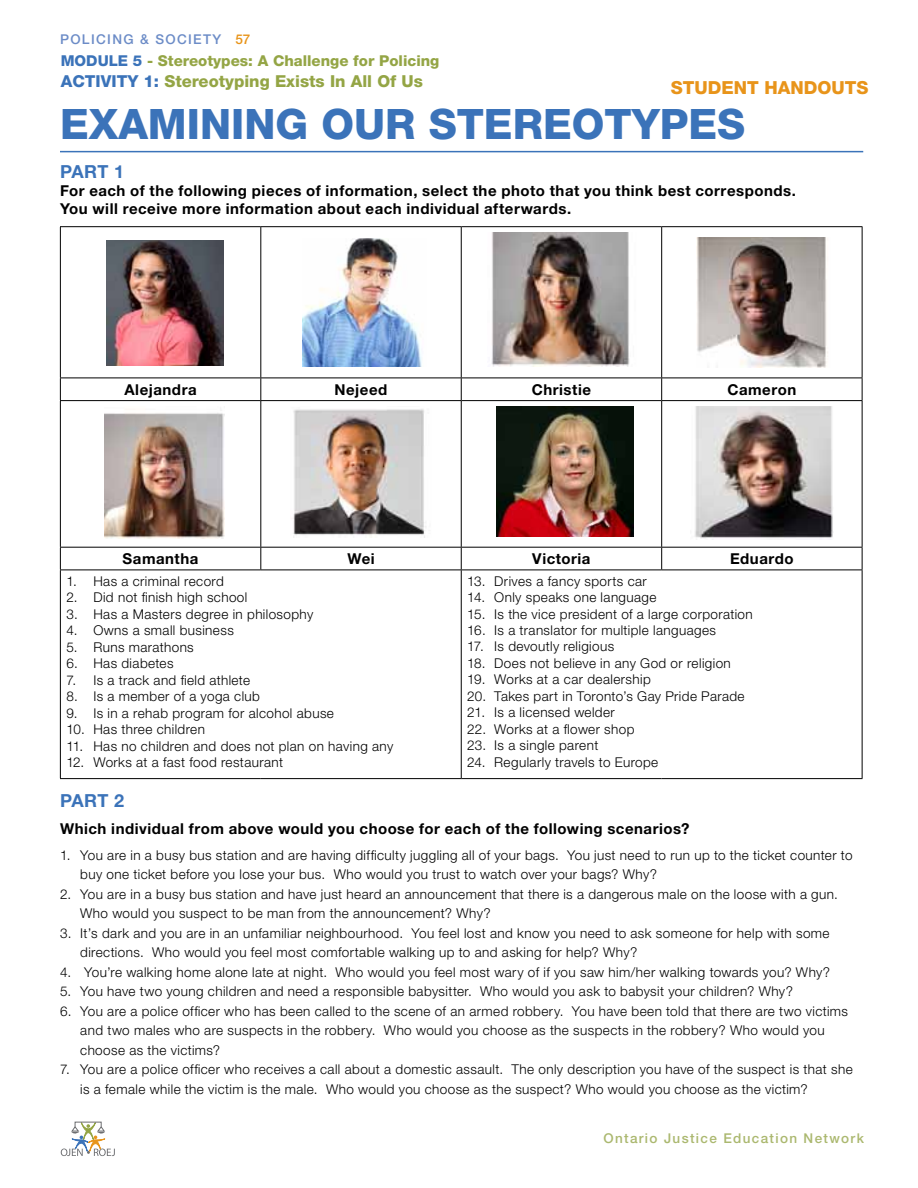
<style>
.page{position:relative;width:918px;height:1188px;background:#fff}
.page>*{position:absolute;margin:0;border:0;box-sizing:border-box;transform-origin:0 0}
.t1{font:800 42px "Helvetica Neue LT Std";color:#3b73b9}
.t2{font:800 18px "Helvetica Neue LT Std";color:#e8941a}
.t3{font:700 18px "Helvetica Neue LT Std";letter-spacing:.02em;color:#3b73b9}
.t4{font:800 16.5px "Helvetica Neue LT Std";color:#94a545}
.t5{font:800 16.5px "Helvetica Neue LT Std";color:#3b73b9}
.t6{font:700 15px/18px "Helvetica Neue LT Std";letter-spacing:.035em;color:#000}
.t7{font:800 15px "Helvetica Neue LT Std";color:#94a545}
.t8{font:300 13.5px/19.5px "Helvetica Neue LT Std";letter-spacing:.03em;color:#000}
.t9{font:500 13.5px "Helvetica Neue LT Std";letter-spacing:.1em;color:#abb86f}
.t10{font:500 13.5px "Helvetica Neue LT Std";letter-spacing:.1em;color:#6c8cc7}
.t11{font:500 13.5px "Helvetica Neue LT Std";color:#e8941a}
.s1{color:#3b73b9}
</style>
<div class="page">
<svg style="left:61px;top:1122px;width:54px;height:34px"></svg>
<hr style="left:60px;top:226px;width:201px;height:1px;background:#000">
<hr style="left:60px;top:227px;width:1px;height:151px;background:#000">
<hr style="left:261px;top:226px;width:200px;height:1px;background:#000">
<hr style="left:260px;top:227px;width:1px;height:151px;background:#000">
<hr style="left:461px;top:226px;width:201px;height:1px;background:#000">
<hr style="left:461px;top:227px;width:1px;height:151px;background:#000">
<hr style="left:662px;top:226px;width:200px;height:1px;background:#000">
<hr style="left:661px;top:227px;width:1px;height:151px;background:#000">
<hr style="left:862px;top:227px;width:1px;height:151px;background:#000">
<hr style="left:60px;top:378px;width:201px;height:1px;background:#000">
<svg style="left:60px;top:378px;width:1px;height:22px"></svg>
<hr style="left:261px;top:378px;width:200px;height:1px;background:#000">
<svg style="left:260px;top:378px;width:1px;height:22px"></svg>
<hr style="left:461px;top:378px;width:201px;height:1px;background:#000">
<svg style="left:461px;top:378px;width:1px;height:22px"></svg>
<hr style="left:662px;top:378px;width:200px;height:1px;background:#000">
<svg style="left:661px;top:378px;width:1px;height:22px"></svg>
<svg style="left:862px;top:378px;width:1px;height:22px"></svg>
<hr style="left:60px;top:400px;width:201px;height:1px;background:#000">
<hr style="left:60px;top:401px;width:1px;height:146px;background:#000">
<hr style="left:261px;top:400px;width:200px;height:1px;background:#000">
<hr style="left:260px;top:401px;width:1px;height:146px;background:#000">
<hr style="left:461px;top:400px;width:201px;height:1px;background:#000">
<hr style="left:461px;top:401px;width:1px;height:146px;background:#000">
<hr style="left:662px;top:400px;width:200px;height:1px;background:#000">
<hr style="left:661px;top:401px;width:1px;height:146px;background:#000">
<hr style="left:862px;top:401px;width:1px;height:146px;background:#000">
<hr style="left:60px;top:547px;width:201px;height:1px;background:#000">
<svg style="left:60px;top:548px;width:1px;height:22px"></svg>
<hr style="left:261px;top:547px;width:200px;height:1px;background:#000">
<svg style="left:260px;top:548px;width:1px;height:22px"></svg>
<hr style="left:461px;top:547px;width:201px;height:1px;background:#000">
<svg style="left:461px;top:548px;width:1px;height:22px"></svg>
<hr style="left:662px;top:547px;width:200px;height:1px;background:#000">
<svg style="left:661px;top:548px;width:1px;height:22px"></svg>
<svg style="left:862px;top:548px;width:1px;height:22px"></svg>
<hr style="left:60px;top:570px;width:201px;height:1px;background:#000">
<hr style="left:60px;top:570px;width:1px;height:208px;background:#000">
<hr style="left:261px;top:570px;width:200px;height:1px;background:#000">
<hr style="left:461px;top:570px;width:201px;height:1px;background:#000">
<hr style="left:461px;top:570px;width:1px;height:208px;background:#000">
<hr style="left:662px;top:570px;width:200px;height:1px;background:#000">
<hr style="left:862px;top:570px;width:1px;height:208px;background:#000">
<hr style="left:60px;top:778px;width:201px;height:1px;background:#000">
<hr style="left:261px;top:778px;width:200px;height:1px;background:#000">
<hr style="left:461px;top:778px;width:201px;height:1px;background:#000">
<hr style="left:662px;top:778px;width:200px;height:1px;background:#000">
<img style="left:106px;top:240px;width:117px;height:126px">
<img style="left:302px;top:238px;width:120px;height:128px">
<img style="left:491px;top:233px;width:139px;height:133px">
<img style="left:697px;top:237px;width:131px;height:131px">
<img style="left:104px;top:408px;width:120px;height:130px">
<img style="left:292px;top:409px;width:134px;height:129px">
<img style="left:496px;top:407px;width:138px;height:129px">
<img style="left:694px;top:407px;width:139px;height:132px">
<hr style="left:60px;top:151px;width:803px;height:1px;background:#3b73b9">
<p class="t10" style="left:60px;top:31px;width:163px">POLICING &amp; SOCIETY</p>
<p class="t11" style="left:236px;top:31px;width:16px">57</p>
<p class="t7" style="left:61px;top:52px;width:380px"><span class="s1">modu le 5</span> - Stereotypes: A Challenge for Policing</p>
<p class="t5" style="left:61px;top:72px;width:61px">ACTIVITY</p>
<p class="t4" style="left:144px;top:72px;width:281px"><span class="s1">1:</span> Stereotyping Exists In All Of Us</p>
<h2 class="t2" style="left:671px;top:77px;width:64px">STUDENT</h2>
<h2 class="t2" style="left:764px;top:77px;width:93px">HANDOUTS</h2>
<h1 class="t1" style="left:60px;top:99px;width:293px">Examining Our</h1>
<h1 class="t1" style="left:429px;top:99px;width:318px">Stereotypes</h1>
<h2 class="t3" style="left:60px;top:160px;width:66px">PART 1</h2>
<p class="t6" style="left:60px;top:181px;width:738px">For each of the following pieces of information, select the photo that you think best corresponds.<br>You will receive more information about each individual afterwards.</p>
<p class="t6" style="left:124px;top:380px;width:74px">Alejandra</p>
<p class="t6" style="left:335px;top:380px;width:54px">Nejeed</p>
<p class="t6" style="left:532px;top:380px;width:61px">Christie</p>
<p class="t6" style="left:727px;top:380px;width:70px">Cameron</p>
<p class="t6" style="left:123px;top:549px;width:78px">Samantha</p>
<p class="t6" style="left:347px;top:549px;width:29px">Wei</p>
<p class="t6" style="left:532px;top:549px;width:60px">Victoria</p>
<p class="t6" style="left:730px;top:549px;width:65px">Eduardo</p>
<p class="t8" style="left:66px;top:571px;width:159px">1. Has a criminal record</p>
<p class="t8" style="left:66px;top:587px;width:183px">2. Did not finish high school</p>
<p class="t8" style="left:66px;top:604px;width:248px">3. Has a Masters degree in philosophy</p>
<p class="t8" style="left:66px;top:620px;width:169px">4. Owns a small business</p>
<p class="t8" style="left:66px;top:637px;width:129px">5. Runs marathons</p>
<p class="t8" style="left:66px;top:653px;width:109px">6. Has diabetes</p>
<p class="t8" style="left:66px;top:670px;width:185px">7. Is a track and field athlete</p>
<p class="t8" style="left:66px;top:686px;width:195px">8. Is a member of a yoga club</p>
<p class="t8" style="left:66px;top:703px;width:269px">9. Is in a rehab program for alcohol abuse</p>
<p class="t8" style="left:66px;top:719px;width:140px">10. Has three children</p>
<p class="t8" style="left:66px;top:736px;width:328px">11. Has no children and does not plan on having any</p>
<p class="t8" style="left:66px;top:752px;width:218px">12. Works at a fast food restaurant</p>
<p class="t8" style="left:467px;top:571px;width:181px">13. Drives a fancy sports car</p>
<p class="t8" style="left:467px;top:587px;width:191px">14. Only speaks one language</p>
<p class="t8" style="left:467px;top:604px;width:287px">15. Is the vice president of a large corporation</p>
<p class="t8" style="left:467px;top:620px;width:250px">16. Is a translator for multiple languages</p>
<p class="t8" style="left:467px;top:637px;width:149px">17. Is devoutly religious</p>
<p class="t8" style="left:467px;top:653px;width:265px">18. Does not believe in any God or religion</p>
<p class="t8" style="left:467px;top:670px;width:185px">19. Works at a car dealership</p>
<p class="t8" style="left:467px;top:686px;width:279px">20. Takes part in Toronto’s Gay Pride Parade</p>
<p class="t8" style="left:467px;top:703px;width:149px">21. Is a licensed welder</p>
<p class="t8" style="left:467px;top:719px;width:169px">22. Works at a flower shop</p>
<p class="t8" style="left:467px;top:736px;width:133px">23. Is a single parent</p>
<p class="t8" style="left:467px;top:752px;width:193px">24. Regularly travels to Europe</p>
<h2 class="t3" style="left:60px;top:790px;width:66px">PART 2</h2>
<p class="t6" style="left:60px;top:819px;width:631px">Which individual from above would you choose for each of the following scenarios?</p>
<p class="t8" style="left:80px;top:845px;width:774px;text-indent:-20px">1. You are in a busy bus station and are having difficulty juggling all of your bags. You just need to run up to the ticket counter to buy one ticket before you lose your bus. Who would you trust to watch over your bags? Why?</p>
<p class="t8" style="left:80px;top:884px;width:759px;text-indent:-20px">2. You are in a busy bus station and have just heard an announcement that there is a dangerous male on the loose with a gun.<br>Who would you suspect to be man from the announcement? Why?</p>
<p class="t8" style="left:80px;top:923px;width:751px;text-indent:-20px">3. It’s dark and you are in an unfamiliar neighbourhood. You feel lost and know you need to ask someone for help with some directions. Who would you feel most comfortable walking up to and asking for help? Why?</p>
<p class="t8" style="left:60px;top:962px;width:772px">4. You’re walking home alone late at night. Who would you feel most wary of if you saw him/her walking towards you? Why?</p>
<p class="t8" style="left:60px;top:982px;width:734px">5. You have two young children and need a responsible babysitter. Who would you ask to babysit your children? Why?</p>
<p class="t8" style="left:80px;top:1001px;width:769px;text-indent:-20px">6. You are a police officer who has been called to the scene of an armed robbery. You have been told that there are two victims and two males who are suspects in the robbery. Who would you choose as the suspects in the robbery? Who would you choose as the victims?</p>
<p class="t8" style="left:80px;top:1060px;width:774px;text-indent:-20px">7. You are a police officer who receives a call about a domestic assault. The only description you have of the suspect is that she is a female while the victim is the male. Who would you choose as the suspect? Who would you choose as the victim?</p>
<p class="t9" style="left:603px;top:1130px;width:262px">Ontario Justice Education Network</p>
</div>
